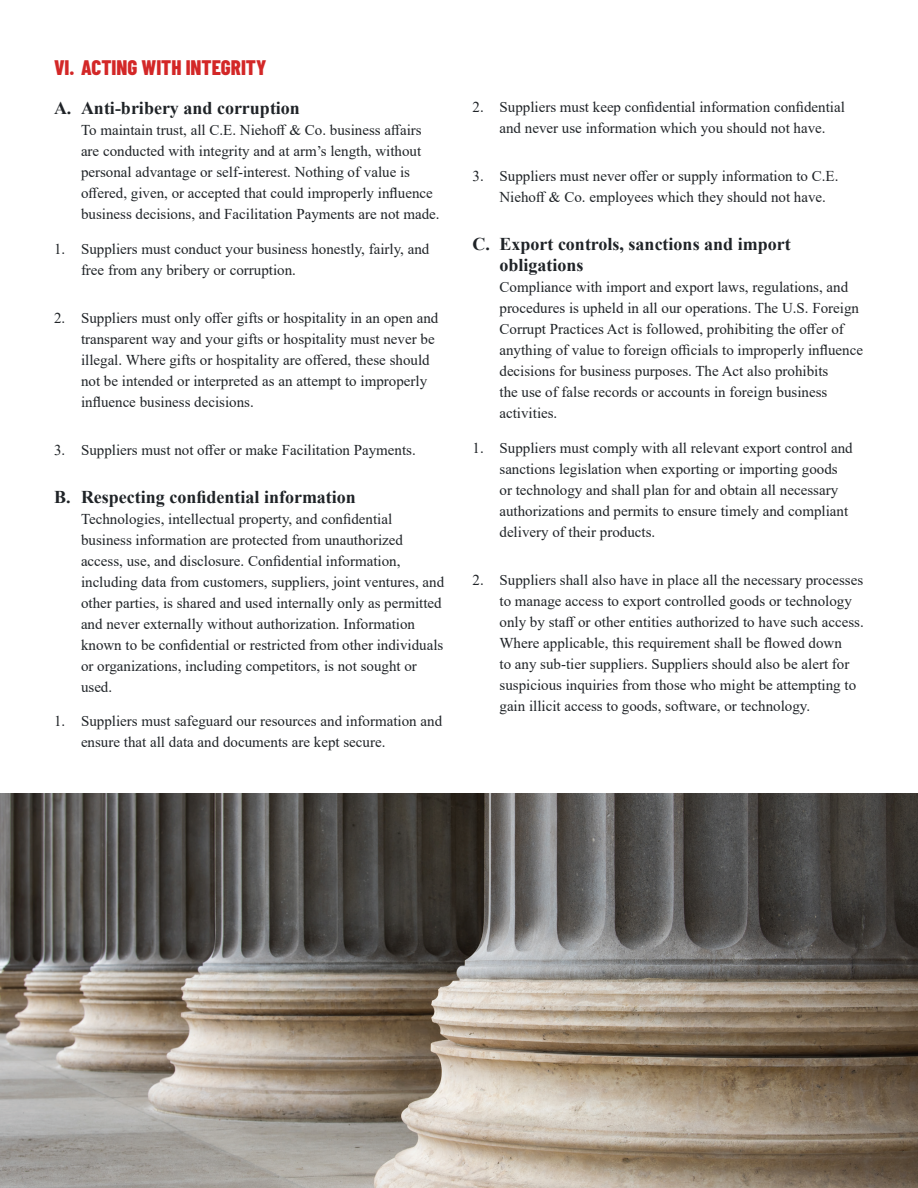
<style>
.page{position:relative;width:918px;height:1188px;background:#fff}
.page>*{position:absolute;margin:0;border:0;box-sizing:border-box;transform-origin:0 0}
.t1{font:800 21px "Barlow Condensed";color:#d32727}
.t2{font:700 18px/21px "Times New Roman";color:#1f2327}
.t3{font:15px/21px "Times New Roman";color:#1f2327}
</style>
<div class="page">
<img style="left:0;top:794px;width:918px;height:394px">
<h1 class="t1" style="left:54px;top:53px;width:214px">VI. ACTING WITH INTEGRITY</h1>
<p class="t2" style="left:54px;top:97px;width:248px">A. Anti-bribery and corruption</p>
<p class="t3" style="left:81px;top:119px;width:360px">To maintain trust, all C.E. Niehoff &amp; Co. business affairs are conducted with integrity and at arm’s length, without personal advantage or self-interest. Nothing of value is offered, given, or accepted that could improperly influence business decisions, and Facilitation Payments are not made.</p>
<p class="t3" style="left:81px;top:238px;width:350px;text-indent:-27px">1. Suppliers must conduct your business honestly, fairly, and free from any bribery or corruption.</p>
<p class="t3" style="left:81px;top:307px;width:359px;text-indent:-27px">2. Suppliers must only offer gifts or hospitality in an open and transparent way and your gifts or hospitality must never be illegal. Where gifts or hospitality are offered, these should not be intended or interpreted as an attempt to improperly influence business decisions.</p>
<p class="t3" style="left:54px;top:439px;width:363px">3. Suppliers must not offer or make Facilitation Payments.</p>
<p class="t2" style="left:54px;top:486px;width:304px">B. Respecting confidential information</p>
<p class="t3" style="left:81px;top:508px;width:365px">Technologies, intellectual property, and confidential business information are protected from unauthorized access, use, and disclosure. Confidential information, including data from customers, suppliers, joint ventures, and other parties, is shared and used internally only as permitted and never externally without authorization. Information known to be confidential or restricted from other individuals or organizations, including competitors, is not sought or used.</p>
<p class="t3" style="left:81px;top:710px;width:363px;text-indent:-27px">1. Suppliers must safeguard our resources and information and ensure that all data and documents are kept secure.</p>
<p class="t3" style="left:472px;top:96px;width:374px;text-align:center">2. Suppliers must keep confidential information confidential and never use information which you should not have.</p>
<p class="t3" style="left:500px;top:165px;width:341px;text-indent:-27px">3. Suppliers must never offer or supply information to C.E.<br>Niehoff &amp; Co. employees which they should not have.</p>
<p class="t2" style="left:500px;top:233px;width:293px;text-indent:-27px">C. Export controls, sanctions and import obligations</p>
<p class="t3" style="left:500px;top:276px;width:365px">Compliance with import and export laws, regulations, and procedures is upheld in all our operations. The U.S. Foreign Corrupt Practices Act is followed, prohibiting the offer of anything of value to foreign officials to improperly influence decisions for business purposes. The Act also prohibits<br>the use of false records or accounts in foreign business activities.</p>
<p class="t3" style="left:500px;top:437px;width:355px;text-indent:-27px">1. Suppliers must comply with all relevant export control and sanctions legislation when exporting or importing goods or technology and shall plan for and obtain all necessary authorizations and permits to ensure timely and compliant delivery of their products.</p>
<p class="t3" style="left:500px;top:569px;width:366px;text-indent:-27px">2. Suppliers shall also have in place all the necessary processes to manage access to export controlled goods or technology only by staff or other entities authorized to have such access.<br>Where applicable, this requirement shall be flowed down<br>to any sub-tier suppliers. Suppliers should also be alert for suspicious inquiries from those who might be attempting to gain illicit access to goods, software, or technology.</p>
</div>
